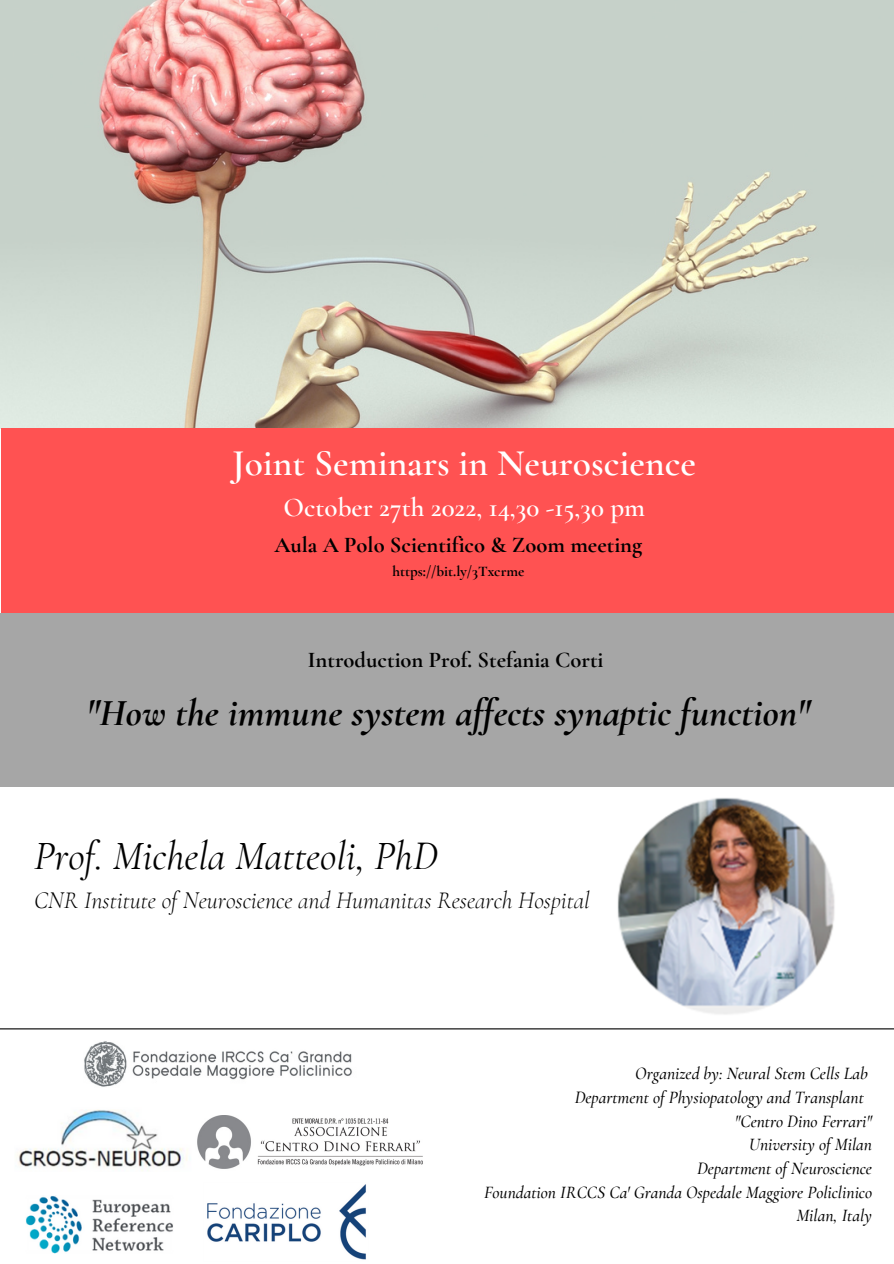
<style>
.page{position:relative;width:894px;height:1264px;background:#fff}
.page>*{position:absolute;margin:0;border:0;box-sizing:border-box;transform-origin:0 0}
.t1{font:italic 40.5px "Cormorant Garamond";color:#000}
.t2{font:italic 700 39px "Cormorant Garamond";color:#000}
.t3{font:600 37.5px "Cormorant Garamond";color:#fff}
.t4{font:600 27px "Cormorant Garamond";color:#fff}
.t5{font:italic 300 24px "Cormorant Garamond";color:#000}
.t6{font:700 22.5px "Cormorant Garamond";color:#000}
.t7{font:italic 500 17.55px "Cormorant Garamond";color:#000}
.t8{font:700 15px "Cormorant Garamond";color:#000}
</style>
<div class="page">
<img style="left:0;top:0;width:893px;height:428px">
<div style="left:1px;top:427px;width:892px;height:185px;background:#ff5252"></div>
<div style="left:0;top:613px;width:893px;height:173px;background:#a6a6a6"></div>
<hr style="left:0;top:1028px;width:893px;height:1px;background:#000">
<img style="left:197px;top:1115px;width:226px;height:54px">
<img style="left:207px;top:1184px;width:159px;height:76px">
<img style="left:26px;top:1196px;width:147px;height:57px">
<img style="left:17px;top:1109px;width:171px;height:62px">
<img style="left:84px;top:1041px;width:268px;height:46px">
<img style="left:617px;top:798px;width:218px;height:216px">
<h3 class="t3" style="left:232px;top:440px;width:465px">Joint Seminars in Neuroscience</h3>
<h3 class="t4" style="left:283px;top:491px;width:363px">October 27th 2022, 14,30 -15,30 pm</h3>
<p class="t6" style="left:274px;top:531px;width:369px">Aula A Polo Scientifico &amp; Zoom meeting</p>
<p class="t8" style="left:392px;top:562px;width:133px">https://bit.ly/3Txcrme</p>
<p class="t6" style="left:308px;top:646px;width:297px">Introduction Prof. Stefania Corti</p>
<h2 class="t2" style="left:86px;top:689px;width:725px">"How the immune system af ects synaptic function"</h2>
<h1 class="t1" style="left:34px;top:831px;width:405px">Prof. Michela Matteoli, PhD</h1>
<h3 class="t5" style="left:34px;top:886px;width:557px">CNR Institute of Neuroscience and Humanitas Research Hospital</h3>
<p class="t7" style="left:635px;top:1063px;width:234px">Organized by: Neural Stem Cells Lab</p>
<p class="t7" style="left:574px;top:1086px;width:290px">Department of Physiopatology and Transplant</p>
<p class="t7" style="left:734px;top:1110px;width:139px">"Centro Dino Ferrari"</p>
<p class="t7" style="left:749px;top:1133px;width:124px">University of Milan</p>
<p class="t7" style="left:697px;top:1157px;width:176px">Department of Neuroscience</p>
<p class="t7" style="left:484px;top:1181px;width:389px">Foundation IRCCS Ca' Granda Ospedale Maggiore Policlinico</p>
<p class="t7" style="left:796px;top:1204px;width:77px">Milan, Italy</p>
</div>
